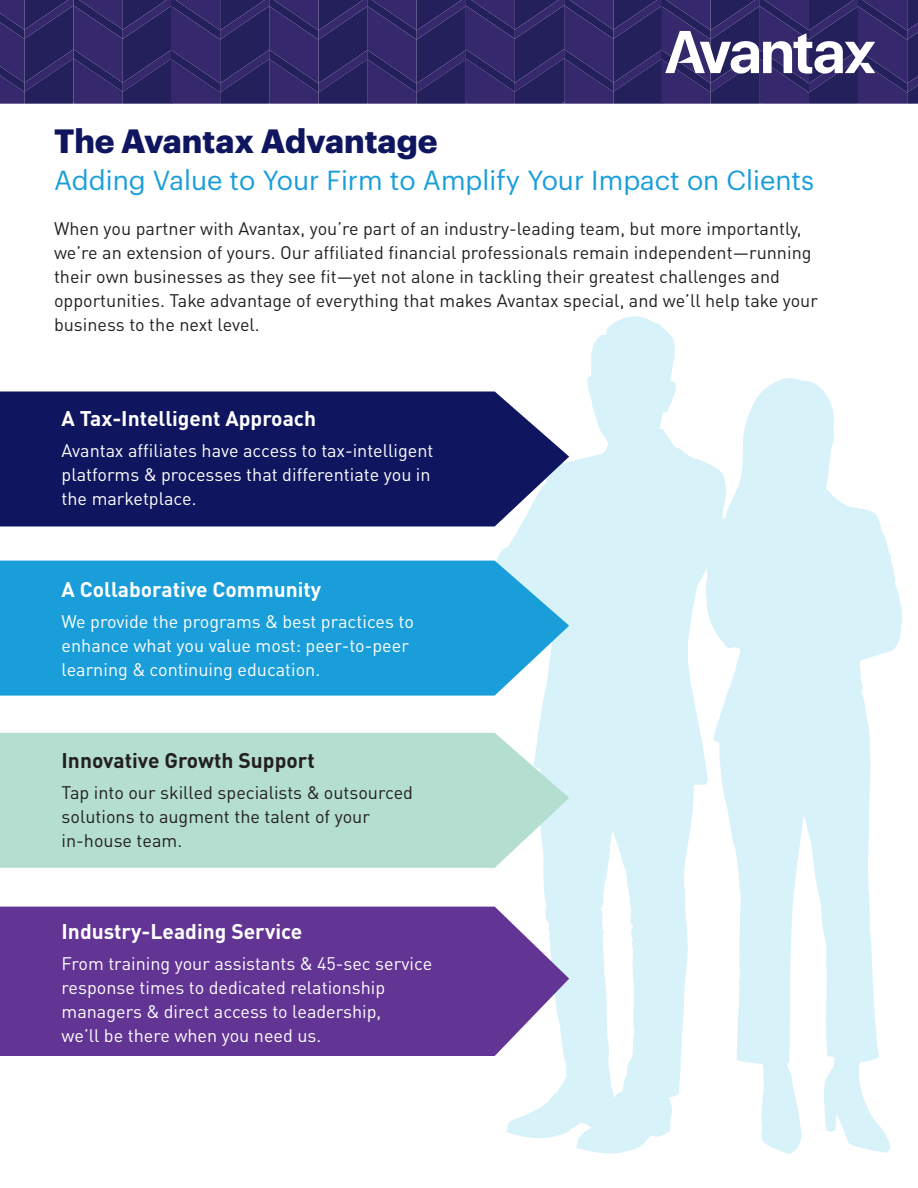
<style>
.page{position:relative;width:918px;height:1188px;background:#fff}
.page>*{position:absolute;margin:0;border:0;box-sizing:border-box;transform-origin:0 0}
.t1{font:700 33px "Graphik";color:#0f165f}
.t2{font:27px "Graphik";color:#199eda}
.t3{font:700 21px "DIN Pro";color:#fff}
.t4{font:700 21px "DIN Pro";color:#231f20}
.t5{font:18px/24px "DIN Pro";color:#231f20}
.t6{font:18px/24px "DIN Pro";color:#fff}
</style>
<div class="page">
<svg style="left:0;top:0;width:918px;height:104px;background:#38306c"></svg>
<svg style="left:726px;top:378px;width:176px;height:776px;fill:#d7f2f9"></svg>
<svg style="left:494px;top:316px;width:232px;height:838px;fill:#d7f2f9"></svg>
<div style="left:0;top:733px;width:569px;height:135px;background:#b4decf"></div>
<div style="left:0;top:907px;width:569px;height:149px;background:#623494"></div>
<div style="left:0;top:561px;width:569px;height:135px;background:#199eda"></div>
<div style="left:0;top:392px;width:569px;height:134px;background:#0f165f"></div>
<p class="t1" style="left:54px;top:116px;width:385px">The Avantax Advantage</p>
<p class="t2" style="left:54px;top:160px;width:762px">Adding Value to Your Firm to Amplify Your Impact on Clients</p>
<p class="t5" style="left:54px;top:216px;width:765px">When you partner with Avantax, you’re part of an industry-leading team, but more importantly, we’re an extension of yours. Our affiliated financial professionals remain independent—running their own businesses as they see fit—yet not alone in tackling their greatest challenges and opportunities. Take advantage of everything that makes Avantax special, and we’ll help take your business to the next level.</p>
<p class="t3" style="left:62px;top:402px;width:256px">A Tax-Intelligent Approach</p>
<p class="t6" style="left:62px;top:437px;width:373px">Avantax affiliates have access to tax-intelligent platforms &amp; processes that differentiate you in the marketplace.</p>
<p class="t3" style="left:62px;top:573px;width:261px">A Collaborative Community</p>
<p class="t6" style="left:62px;top:608px;width:354px">We provide the programs &amp; best practices to enhance what you value most: peer-to-peer learning &amp; continuing education.</p>
<p class="t4" style="left:62px;top:744px;width:255px">Innovative Growth Support</p>
<p class="t5" style="left:62px;top:779px;width:353px">Tap into our skilled specialists &amp; outsourced solutions to augment the talent of your in-house team.</p>
<p class="t3" style="left:62px;top:915px;width:242px">Industry-Leading Service</p>
<p class="t6" style="left:62px;top:950px;width:372px">From training your assistants &amp; 45-sec service response times to dedicated relationship managers &amp; direct access to leadership,<br>we’ll be there when you need us.</p>
</div>
